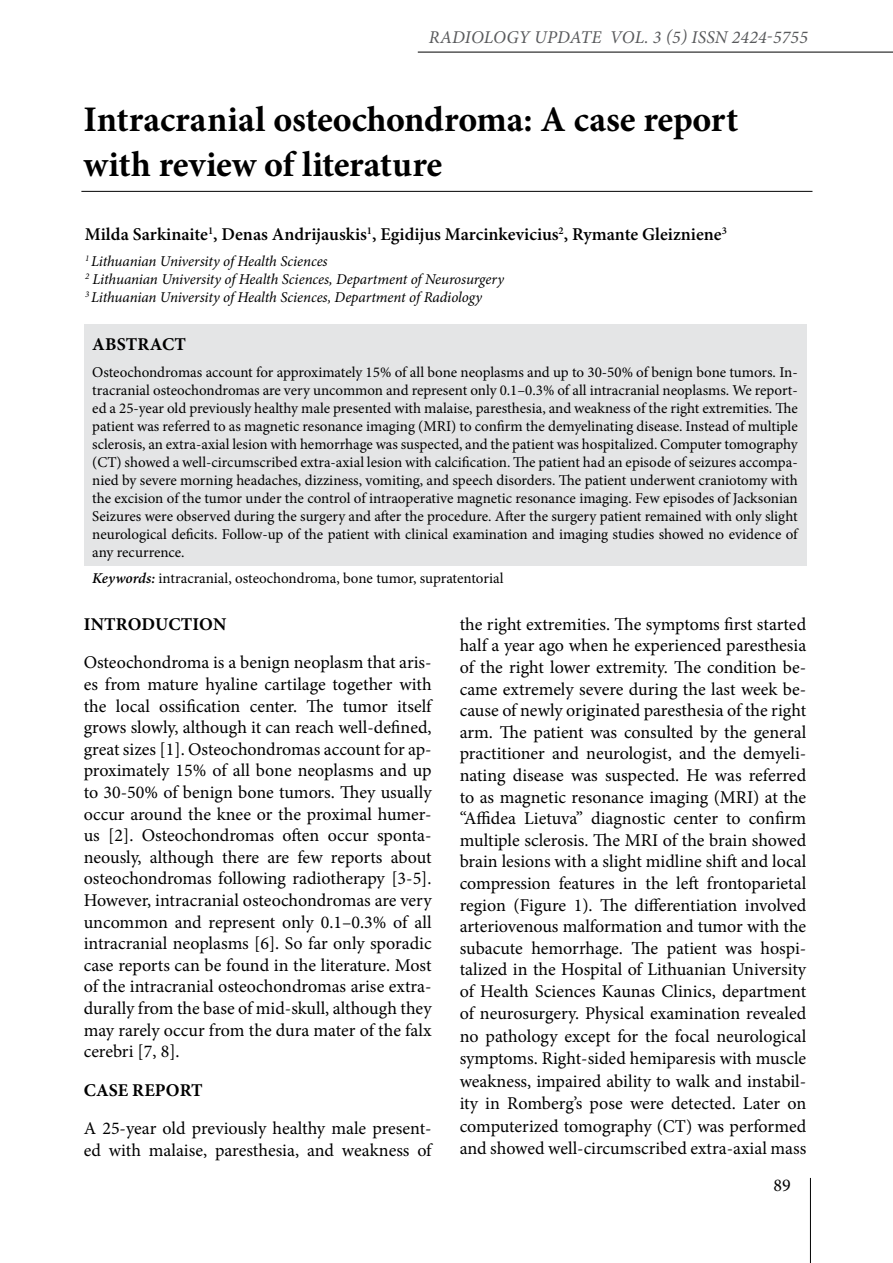
<style>
.page{position:relative;width:893px;height:1263px;background:#fff}
.page>*{position:absolute;margin:0;border:0;box-sizing:border-box;transform-origin:0 0}
.t1{font:700 36px/45px "Minion Pro";letter-spacing:-.005em;color:#000}
.t2{font:18px/21.9px "Minion Pro";color:#000;text-align:justify}
.t3{font:600 18px "Minion Pro";color:#000}
.t4{font:italic 18px "Minion Pro";letter-spacing:.01em;color:#58595b}
.t5{font:700 18px "Minion Pro";letter-spacing:.01em;color:#000}
.t6{font:15px/18px "Minion Pro";letter-spacing:-.005em;color:#000;text-align:justify}
.t7{font:italic 15px/18px "Minion Pro";letter-spacing:-.01em;color:#000}
.s1{font-weight:600;font-style:italic}
</style>
<div class="page">
<hr style="left:418px;top:52px;width:475px;height:1px;background:#000">
<hr style="left:810px;top:1178px;width:1px;height:85px;background:#000">
<div style="left:84px;top:324px;width:722px;height:242px;background:#e4e5e6"></div>
<hr style="left:81px;top:191px;width:731px;height:1px;background:#000">
<p class="t4" style="left:429px;top:25px;width:381px">RADIOLOGY UPDATE VOL. 3 (5) ISSN 2424-5755</p>
<h1 class="t1" style="left:83px;top:97px;width:656px">Intracranial osteochondroma: A case report with review of literature</h1>
<p class="t3" style="left:85px;top:222px;width:644px">Milda Sarkinaite<sup>1</sup>, Denas Andrijauskis<sup>1</sup>, Egidijus Marcinkevicius<sup>2</sup>, Rymante Gleizniene<sup>3</sup></p>
<p class="t7" style="left:85px;top:252px;width:420px"><sup>1</sup> Lithuanian University of Health Sciences<br><sup>2</sup> Lithuanian University of Health Sciences, Department of Neurosurgery<br><sup>3</sup> Lithuanian University of Health Sciences, Department of Radiology</p>
<p class="t5" style="left:92px;top:332px;width:95px">ABSTRACT</p>
<p class="t6" style="left:92px;top:363px;width:707px">Osteochondromas account for approximately 15% of all bone neoplasms and up to 30-50% of benign bone tumors. In&shy;tracranial osteochondromas are very uncommon and represent only 0.1–0.3% of all intracranial neoplasms. We report&shy;ed a 25-year old previously healthy male presented with malaise, paresthesia, and weakness of the right extremities. The patient was referred to as magnetic resonance imaging (MRI) to confirm the demyelinating disease. Instead of multiple sclerosis, an extra-axial lesion with hemorrhage was suspected, and the patient was hospitalized. Computer tomography (CT) showed a well-circumscribed extra-axial lesion with calcification. The patient had an episode of seizures accompa&shy;nied by severe morning headaches, dizziness, vomiting, and speech disorders. The patient underwent craniotomy with the excision of the tumor under the control of intraoperative magnetic resonance imaging. Few episodes of Jacksonian Seizures were observed during the surgery and after the procedure. After the surgery patient remained with only slight neurological deficits. Follow-up of the patient with clinical examination and imaging studies showed no evidence of any recurrence.</p>
<p class="t6" style="left:92px;top:569px;width:413px"><span class="s1">Keywords:</span> intracranial, osteochondroma, bone tumor, supratentorial</p>
<p class="t5" style="left:84px;top:611px;width:144px">INTRODUCTION</p>
<p class="t2" style="left:84px;top:652px;width:349px">Osteochondroma is a benign neoplasm that aris&shy;es from mature hyaline cartilage together with the local ossification center. The tumor itself grows slowly, although it can reach well-defined, great sizes [1]. Osteochondromas account for ap&shy;proximately 15% of all bone neoplasms and up to 30-50% of benign bone tumors. They usually occur around the knee or the proximal humer&shy;us [2]. Osteochondromas often occur sponta&shy;neously, although there are few reports about osteochondromas following radiotherapy [3-5].<br>However, intracranial osteochondromas are very uncommon and represent only 0.1–0.3% of all intracranial neoplasms [6]. So far only sporadic case reports can be found in the literature. Most of the intracranial osteochondromas arise extra&shy;durally from the base of mid-skull, although they may rarely occur from the dura mater of the falx cerebri [7, 8].</p>
<p class="t5" style="left:84px;top:1077px;width:120px">CASE REPORT</p>
<p class="t2" style="left:84px;top:1118px;width:349px">A 25-year old previously healthy male present&shy;ed with malaise, paresthesia, and weakness of</p>
<p class="t2" style="left:460px;top:613px;width:348px">the right extremities. The symptoms first started half a year ago when he experienced paresthesia of the right lower extremity. The condition be&shy;came extremely severe during the last week be&shy;cause of newly originated paresthesia of the right arm. The patient was consulted by the general practitioner and neurologist, and the demyeli&shy;nating disease was suspected. He was referred to as magnetic resonance imaging (MRI) at the “Affidea Lietuva” diagnostic center to confirm multiple sclerosis. The MRI of the brain showed brain lesions with a slight midline shift and local compression features in the left frontoparietal region (Figure 1). The differentiation involved arteriovenous malformation and tumor with the subacute hemorrhage. The patient was hospi&shy;talized in the Hospital of Lithuanian University of Health Sciences Kaunas Clinics, department of neurosurgery. Physical examination revealed no pathology except for the focal neurological symptoms. Right-sided hemiparesis with muscle weakness, impaired ability to walk and instabil&shy;ity in Romberg’s pose were detected. Later on computerized tomography (CT) was performed and showed well-circumscribed extra-axial mass</p>
<p class="t2" style="left:774px;top:1174px;width:19px">89</p>
</div>
